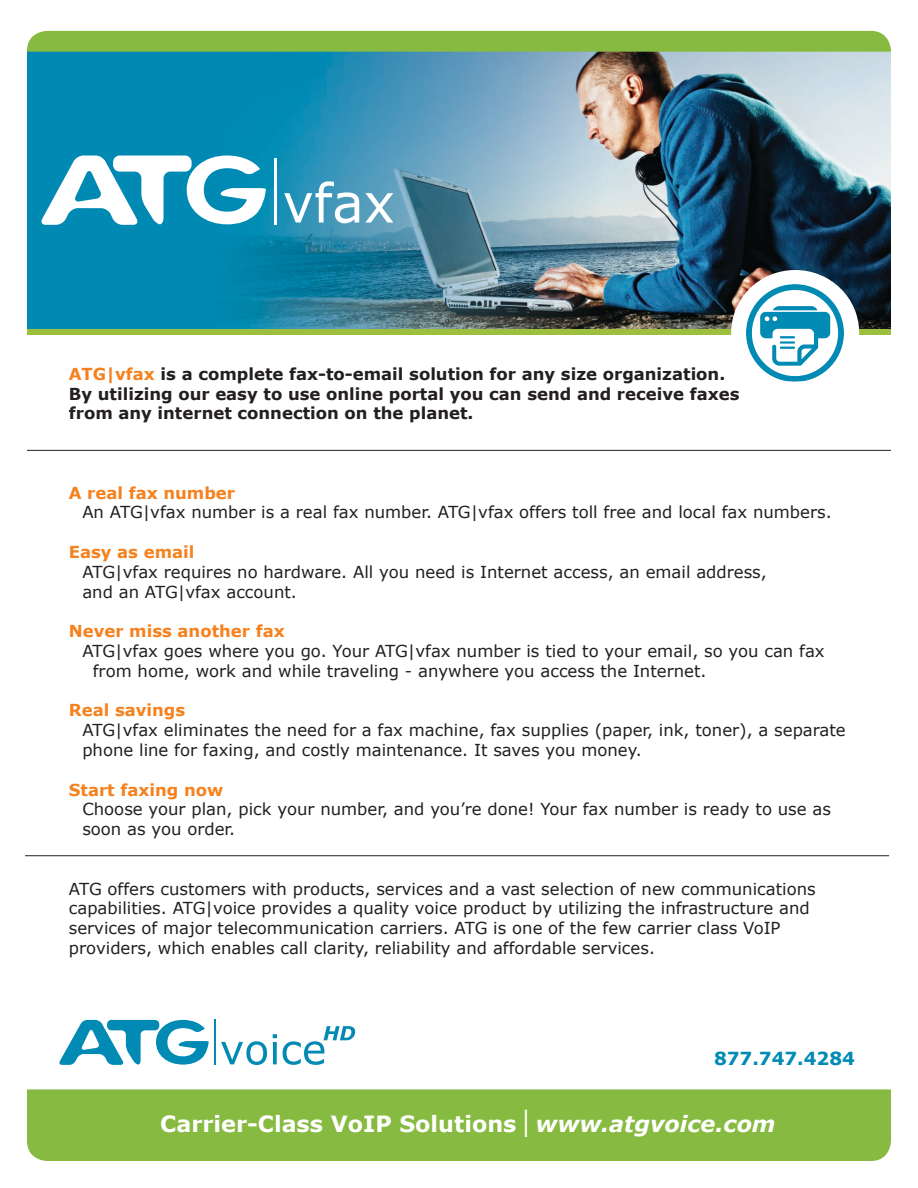
<style>
.page{position:relative;width:918px;height:1188px;background:#fff}
.page>*{position:absolute;margin:0;border:0;box-sizing:border-box;transform-origin:0 0}
.t1{font:700 22.35px "Verdana";color:#fff}
.t2{font:700 18px "Verdana";color:#008ab4}
.t3{font:16.5px/19.8px "Verdana";color:#231f20}
.t4{font:700 16.5px "Verdana";color:#231f20}
.t5{font:700 16.5px "Verdana";color:#f5821f}
.s1{color:#f5821f}
.s2{font-size:35.7px}
.s3{font-style:italic}
</style>
<div class="page">
<div style="left:27px;top:1089px;width:864px;height:72px;background:#87ba40"></div>
<img style="left:27px;top:52px;width:864px;height:277px">
<div style="left:27px;top:329px;width:864px;height:6px;background:#9dbf3d"></div>
<div style="left:27px;top:31px;width:864px;height:21px;background:#87ba40"></div>
<div style="left:731px;top:270px;width:128px;height:126px;background:#fff;border-radius:50%"></div>
<img style="left:746px;top:284px;width:99px;height:98px">
<hr style="left:27px;top:450px;width:864px;height:1px;background:#231f20">
<svg style="left:40px;top:156px;width:226px;height:69px"></svg>
<hr style="left:274px;top:158px;width:2px;height:67px;background:#fff">
<svg style="left:284px;top:181px;width:75px;height:42px"></svg>
<svg style="left:365px;top:193px;width:28px;height:30px"></svg>
<hr style="left:25px;top:855px;width:864px;height:1px;background:#231f20">
<svg style="left:59px;top:1020px;width:150px;height:45px"></svg>
<hr style="left:214px;top:1020px;width:1px;height:45px;background:#008ab4">
<svg style="left:221px;top:1041px;width:46px;height:24px"></svg>
<svg style="left:273px;top:1034px;width:4px;height:4px"></svg>
<svg style="left:273px;top:1042px;width:4px;height:22px"></svg>
<svg style="left:283px;top:1026px;width:72px;height:39px"></svg>
<p class="t4" style="left:69px;top:363px;width:658px"><span class="s1">ATG|vfax</span> is a complete fax-to-email solution for any size organization.</p>
<p class="t4" style="left:69px;top:383px;width:672px">By utilizing our easy to use online portal you can send and receive faxes</p>
<p class="t4" style="left:69px;top:403px;width:406px">from any internet connection on the planet.</p>
<p class="t5" style="left:69px;top:482px;width:168px">A real fax number</p>
<p class="t3" style="left:82px;top:502px;width:751px">An ATG|vfax number is a real fax number. ATG|vfax offers toll free and local fax numbers.</p>
<p class="t5" style="left:69px;top:542px;width:127px">Easy as email</p>
<p class="t3" style="left:82px;top:561px;width:686px">ATG|vfax requires no hardware. All you need is Internet access, an email address,</p>
<p class="t3" style="left:82px;top:581px;width:216px">and an ATG|vfax account.</p>
<p class="t5" style="left:69px;top:621px;width:217px">Never miss another fax</p>
<p class="t3" style="left:93px;top:641px;width:733px;text-indent:-10px">ATG|vfax goes where you go. Your ATG|vfax number is tied to your email, so you can fax from home, work and while traveling - anywhere you access the Internet.</p>
<p class="t5" style="left:69px;top:700px;width:118px">Real savings</p>
<p class="t3" style="left:82px;top:720px;width:765px">ATG|vfax eliminates the need for a fax machine, fax supplies (paper, ink, toner), a separate phone line for faxing, and costly maintenance. It saves you money.</p>
<p class="t5" style="left:69px;top:779px;width:156px">Start faxing now</p>
<p class="t3" style="left:82px;top:799px;width:750px">Choose your plan, pick your number, and you’re done! Your fax number is ready to use as</p>
<p class="t3" style="left:82px;top:819px;width:154px">soon as you order.</p>
<p class="t3" style="left:69px;top:878px;width:749px">ATG offers customers with products, services and a vast selection of new communications</p>
<p class="t3" style="left:69px;top:898px;width:742px">capabilities. ATG|voice provides a quality voice product by utilizing the infrastructure and</p>
<p class="t3" style="left:69px;top:918px;width:713px">services of major telecommunication carriers. ATG is one of the few carrier class VoIP</p>
<p class="t3" style="left:69px;top:938px;width:588px">providers, which enables call clarity, reliability and affordable services.</p>
<p class="t2" style="left:714px;top:1047px;width:142px">877.747.4284</p>
<p class="t1" style="left:160px;top:1109px;width:617px">Carrier-Class VoIP Solutions <span class="s2">l</span> <span class="s3">www.atgvoice.com</span></p>
</div>
